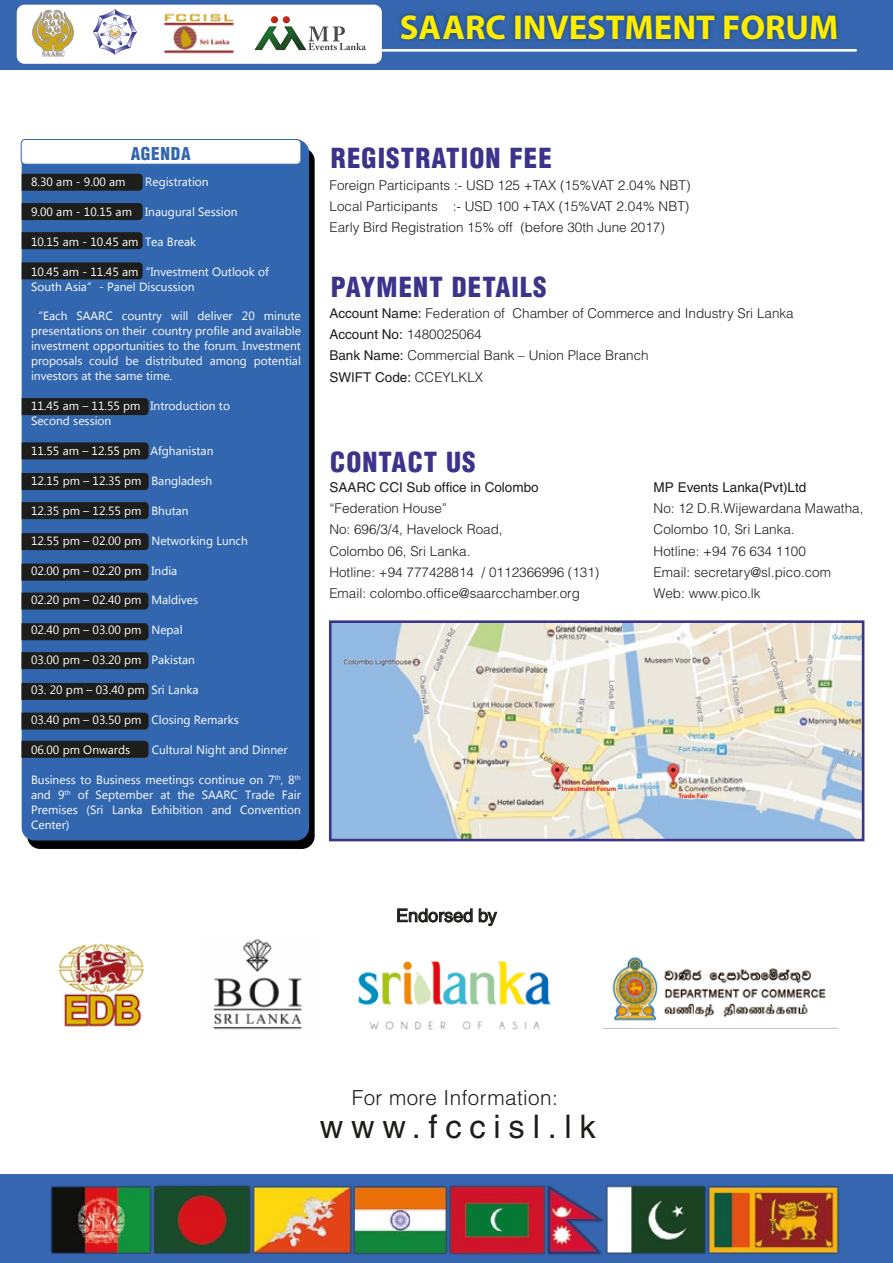
<style>
.page{position:relative;width:893px;height:1263px;background:#fff}
.page>*{position:absolute;margin:0;border:0;box-sizing:border-box;transform-origin:0 0}
.t1{font:700 34.5px "Myriad Pro";color:#ffed00}
.t2{font:32.55px "Helvetica";letter-spacing:.24em;color:#1d1d1b}
.t3{font:900 condensed 27px "Helvetica";letter-spacing:.04em;color:#3c348a}
.t4{font:300 20.7px "Helvetica";letter-spacing:.02em;color:#1d1d1b}
.t5{font:18px "Helvetica";color:#1e1e1c}
.t6{font:900 condensed 17.25px "Helvetica";letter-spacing:.04em;color:#3266af}
.t7{font:300 13.5px/21.3px "Helvetica";color:#1d1d1b}
.t8{font:13.5px "Helvetica";color:#1d1d1b}
.t9{font:12px/15px "Microsoft Tai Le";color:#fff}
.t10{font:700 6.75px "Myriad Pro";color:#e32813}
.s1{font-weight:400}
</style>
<div class="page">
<svg style="left:27px;top:148px;width:288px;height:701px;background:#0b0d0f"></svg>
<div style="left:22px;top:139px;width:287px;height:701px;background:#3266af;border-radius:13px"></div>
<div style="left:21px;top:139px;width:280px;height:25px;background:#fff;border-radius:4px"></div>
<div style="left:21px;top:139px;width:280px;height:26px;border:1px solid #3266af;border-radius:4px"></div>
<div style="left:22px;top:174px;width:121px;height:17px;background:#1d1d1b"></div>
<div style="left:22px;top:203px;width:121px;height:17px;background:#1d1d1b"></div>
<div style="left:22px;top:232px;width:121px;height:17px;background:#1d1d1b"></div>
<div style="left:22px;top:262px;width:121px;height:17px;background:#1d1d1b"></div>
<div style="left:22px;top:398px;width:127px;height:17px;background:#1d1d1b"></div>
<div style="left:22px;top:442px;width:127px;height:17px;background:#1d1d1b"></div>
<div style="left:22px;top:473px;width:127px;height:17px;background:#1d1d1b"></div>
<div style="left:22px;top:502px;width:127px;height:17px;background:#1d1d1b"></div>
<div style="left:22px;top:533px;width:127px;height:17px;background:#1d1d1b"></div>
<div style="left:22px;top:564px;width:126px;height:17px;background:#1d1d1b"></div>
<div style="left:22px;top:593px;width:126px;height:16px;background:#1d1d1b"></div>
<div style="left:22px;top:623px;width:126px;height:17px;background:#1d1d1b"></div>
<div style="left:22px;top:652px;width:126px;height:17px;background:#1d1d1b"></div>
<div style="left:22px;top:683px;width:126px;height:17px;background:#1d1d1b"></div>
<div style="left:22px;top:713px;width:126px;height:16px;background:#1d1d1b"></div>
<div style="left:22px;top:741px;width:126px;height:17px;background:#1d1d1b"></div>
<img style="left:333px;top:624px;width:527px;height:213px">
<div style="left:329px;top:620px;width:535px;height:221px;border:3px solid #3c348a"></div>
<svg style="left:397px;top:908px;width:75px;height:14px"></svg>
<svg style="left:479px;top:908px;width:18px;height:18px"></svg>
<img style="left:58px;top:943px;width:86px;height:84px">
<img style="left:213px;top:939px;width:89px;height:91px">
<img style="left:358px;top:960px;width:193px;height:70px">
<img style="left:604px;top:957px;width:233px;height:72px">
<div style="left:0;top:1174px;width:893px;height:89px;background:#3566af"></div>
<img style="left:50px;top:1185px;width:789px;height:70px">
<div style="left:0;top:0;width:893px;height:70px;background:#3566af"></div>
<img style="left:400px;top:12px;width:457px;height:40px">
<hr style="left:27px;top:49px;width:829px;height:3px;background:#fff">
<div style="left:17px;top:5px;width:365px;height:59px;background:#fff;border-radius:8px"></div>
<img style="left:32px;top:9px;width:42px;height:48px">
<img style="left:164px;top:13px;width:70px;height:41px">
<svg style="left:93px;top:9px;width:44px;height:46px"></svg>
<svg style="left:254px;top:16px;width:112px;height:34px"></svg>
<h1 class="t1" style="left:400px;top:5px;width:440px">SAARC INVESTMENT FORUM</h1>
<h3 class="t6" style="left:131px;top:142px;width:62px">AGENDA</h3>
<p class="t9" style="left:31px;top:175px;width:96px">8.30 am - 9.00 am</p>
<p class="t9" style="left:145px;top:175px;width:65px">Registration</p>
<p class="t9" style="left:31px;top:205px;width:208px">9.00 am - 10.15 am Inaugural Session</p>
<p class="t9" style="left:31px;top:235px;width:167px">10.15 am - 10.45 am Tea Break</p>
<p class="t9" style="left:31px;top:265px;width:239px">10.45 am - 11.45 am“Investment Outlook of<br>South Asia”- Panel Discussion</p>
<p class="t9" style="left:31px;top:309px;width:271px;text-align:justify">“Each SAARC country will deliver 20 minute presentations on their country profile and available investment opportunities to the forum. Investment proposals could be distributed among potential investors at the same time.</p>
<p class="t9" style="left:31px;top:399px;width:200px">11.45 am – 11.55 pm Introduction to<br>Second session</p>
<p class="t9" style="left:31px;top:444px;width:184px">11.55 am – 12.55 pm Afghanistan</p>
<p class="t9" style="left:31px;top:474px;width:183px">12.15 pm – 12.35 pm Bangladesh</p>
<p class="t9" style="left:31px;top:504px;width:159px">12.35 pm – 12.55 pm Bhutan</p>
<p class="t9" style="left:31px;top:534px;width:218px">12.55 pm – 02.00 pm Networking Lunch</p>
<p class="t9" style="left:31px;top:564px;width:148px">02.00 pm – 02.20 pm India</p>
<p class="t9" style="left:31px;top:593px;width:169px">02.20 pm – 02.40 pm Maldives</p>
<p class="t9" style="left:31px;top:623px;width:153px">02.40 pm – 03.00 pm Nepal</p>
<p class="t9" style="left:31px;top:653px;width:165px">03.00 pm – 03.20 pm Pakistan</p>
<p class="t9" style="left:31px;top:683px;width:169px">03. 20 pm – 03.40 pm Sri Lanka</p>
<p class="t9" style="left:31px;top:713px;width:209px">03.40 pm – 03.50 pm Closing Remarks</p>
<p class="t9" style="left:31px;top:743px;width:101px">06.00 pm Onwards</p>
<p class="t9" style="left:152px;top:743px;width:137px">Cultural Night and Dinner</p>
<p class="t9" style="left:31px;top:773px;width:271px;text-align:justify">Business to Business meetings continue on 7<sup>th</sup>, 8<sup>th </sup>and 9<sup>th</sup> of September at the SAARC Trade Fair Premises (Sri Lanka Exhibition and Convention Center)</p>
<h3 class="t3" style="left:331px;top:141px;width:223px">REGISTRATION FEE</h3>
<p class="t7" style="left:330px;top:174px;width:363px;text-align:justify">Foreign Participants :- USD 125 +TAX (15%VAT 2.04% NBT)<br>Local Participants :- USD 100 +TAX (15%VAT 2.04% NBT)<br>Early Bird Registration 15% off (before 30th June 2017)</p>
<h3 class="t3" style="left:331px;top:270px;width:217px">PAYMENT DETAILS</h3>
<p class="t7" style="left:329px;top:302px;width:466px"><span class="s1">Account Name:</span> Federation of Chamber of Commerce and Industry Sri Lanka <span class="s1">Account No:</span> 1480025064<br><span class="s1">Bank Name:</span> Commercial Bank – Union Place Branch<br><span class="s1">SWIFT Code:</span> CCEYLKLX</p>
<h3 class="t3" style="left:330px;top:445px;width:147px">CONTACT US</h3>
<p class="t8" style="left:329px;top:479px;width:211px">SAARC CCI Sub office in Colombo</p>
<p class="t7" style="left:329px;top:497px;width:272px">“Federation House”<br>No: 696/3/4, Havelock Road,<br>Colombo 06, Sri Lanka.<br>Hotline: +94 777428814 / 0112366996 (131)<br>Email: colombo.office@saarcchamber.org</p>
<p class="t8" style="left:654px;top:479px;width:154px">MP Events Lanka(Pvt)Ltd</p>
<p class="t7" style="left:654px;top:497px;width:211px">No: 12 D.R.Wijewardana Mawatha,<br>Colombo 10, Sri Lanka.<br>Hotline: +94 76 634 1100<br>Email: secretary@sl.pico.com<br>Web: www.pico.lk</p>
<p class="t10" style="left:561px;top:784px;width:56px">Investment Forum</p>
<p class="t10" style="left:678px;top:791px;width:31px">Trade Fair</p>
<h3 class="t5" style="left:396px;top:905px;width:102px">Endorsed by</h3>
<h3 class="t4" style="left:352px;top:1084px;width:208px">For more Information:</h3>
<h2 class="t2" style="left:320px;top:1108px;width:277px">www.fccisl.lk</h2>
</div>
